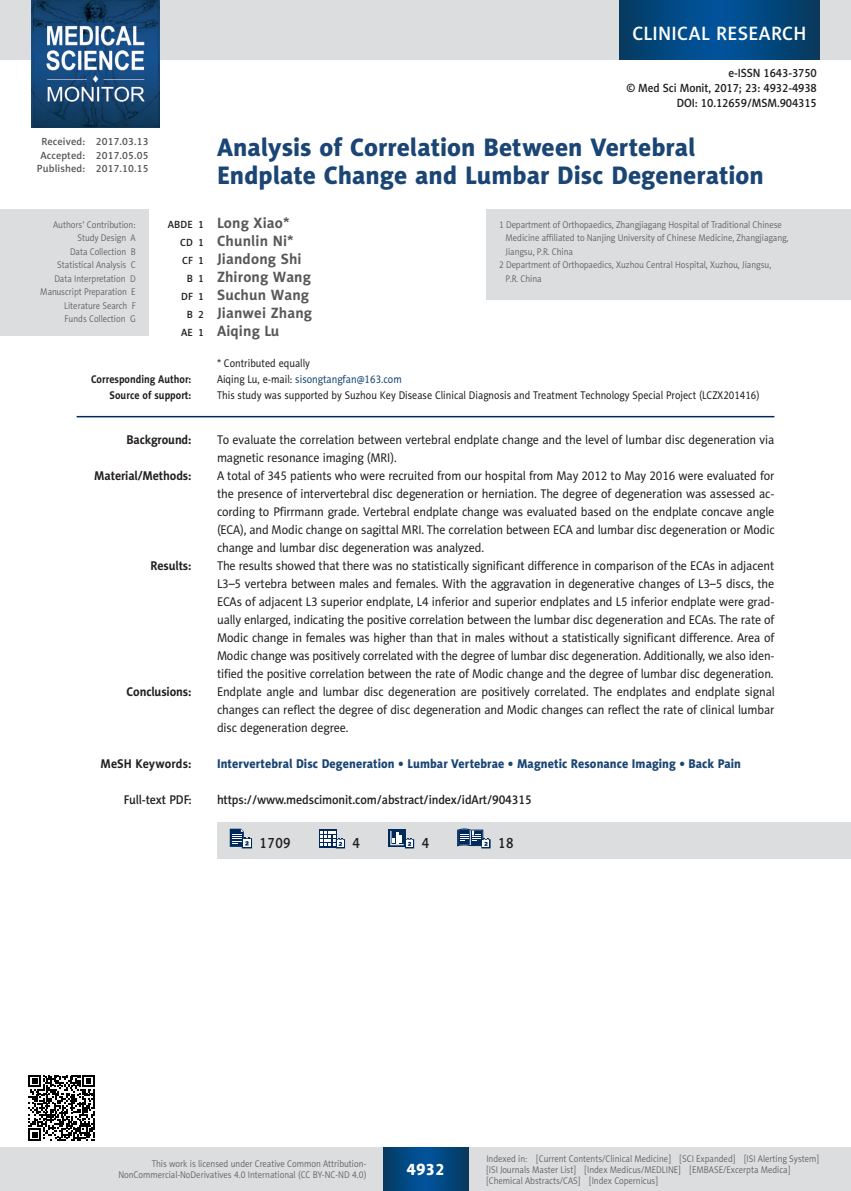
<style>
.page{position:relative;width:851px;height:1191px;background:#fff}
.page>*{position:absolute;margin:0;border:0;box-sizing:border-box;transform-origin:0 0}
.MSM_Tytul{font:25.5px/28.5px "Naomi Sans EFN Heavy";color:#1a4574}
.t1{font:19.5px "Naomi Sans EFN Medium";letter-spacing:.015em;color:#fff}
.t2{font:16.5px "Naomi Sans EFN Heavy";color:#fff}
.MSM_Autorzy{font:700 15px "Naomi Sans EFN";letter-spacing:.01em;color:#57585a}
.MSM_dane{font:15px "Naomi Sans EFN Medium";letter-spacing:.03em;color:#231f20;scale:.9 1}
.MSM_Summary_body{font:12.75px/18px "Naomi Sans EFN";letter-spacing:-.01em;color:#231f20;text-align:justify;scale:.95 1}
.MSM_keywords{font:12.75px "Naomi Sans EFN Heavy";letter-spacing:.005em;color:#1a4574;scale:.95 1}
.MSM_full_text_pdf{font:12.75px "Naomi Sans EFN Medium";letter-spacing:-.01em;color:#231f20;scale:.95 1}
.MSM_Summary_body-2{font:700 12.75px "Naomi Sans EFN";letter-spacing:-.01em;color:#231f20;scale:.95 1}
.MSM_keywords-2{font:700 12.75px "Naomi Sans EFN";letter-spacing:.005em;color:#231f20;scale:.95 1}
.MSM_full_text_pdf-2{font:12px "Naomi Sans EFN Medium";letter-spacing:-.01em;color:#231f20;scale:.95 1}
.MSM_Support{font:11.25px "Naomi Sans EFN";color:#231f20;scale:.9 1}
.MSM_Adres{font:11.25px "Naomi Sans EFN";color:#1a4574;scale:.9 1}
.MSM_Adres-2{font:700 11.25px "Naomi Sans EFN";color:#231f20;scale:.9 1}
.MSM_Adres-3{font:11.25px "Naomi Sans EFN";color:#231f20;scale:.9 1}
.MSM_Support-2{font:700 11.25px "Naomi Sans EFN";color:#231f20;scale:.9 1}
.t3{font:10.5px "Naomi Sans EFN Medium";letter-spacing:.01em;color:#57585a}
.MSM_Afiliacja{font:9.75px/13.5px "Naomi Sans EFN Light";color:#57585a;scale:.9 1}
.MSM_pagina_sygnatura{font:9.75px/11.2px "Naomi Sans EFN Light";color:#57585a;text-align:right;scale:.9 1}
.s1{font-family:"Naomi Sans EFN Medium";font-weight:400;font-size:10.5px;color:#231f20}
.s2{color:#231f20}
</style>
<div class="page">
<div style="left:217px;top:822px;width:633px;height:36px;background:#dcdddf"></div>
<svg style="left:230px;top:828px;width:22px;height:20px"></svg>
<div style="left:319px;top:829px;width:17px;height:18px;background:#00295c"></div>
<svg style="left:320px;top:830px;width:25px;height:18px"></svg>
<div style="left:388px;top:829px;width:18px;height:18px;background:#00295c"></div>
<svg style="left:390px;top:831px;width:24px;height:17px"></svg>
<svg style="left:457px;top:828px;width:33px;height:20px"></svg>
<hr style="left:77px;top:416px;width:697px;height:1px;background:#00295c">
<div style="left:0;top:210px;width:148px;height:126px;background:#dcdddf"></div>
<div style="left:486px;top:210px;width:364px;height:90px;background:#dcdddf"></div>
<svg style="left:28px;top:1075px;width:67px;height:66px"></svg>
<hr style="left:850px;top:0;width:1px;height:60px;background:#dcdddf">
<div style="left:0;top:1148px;width:850px;height:43px;background:#dcdddf"></div>
<svg style="left:383px;top:1147px;width:85px;height:43px;background:#02477e"></svg>
<div style="left:0;top:0;width:850px;height:60px;background:#dcdddf"></div>
<svg style="left:619px;top:0;width:200px;height:60px;background:#02477e"></svg>
<img style="left:32px;top:0;width:127px;height:128px">
<h2 class="t1" style="left:632px;top:22px;width:175px">CLINICAL RESEARCH</h2>
<p class="MSM_full_text_pdf-2" style="left:728px;top:66px;width:95px">e-ISSN 1643-3750</p>
<p class="MSM_full_text_pdf-2" style="left:626px;top:81px;width:202px">© Med Sci Monit, 2017; 23: 4932-4938</p>
<p class="MSM_full_text_pdf-2" style="left:676px;top:96px;width:149px">DOI: 10.12659/MSM.904315</p>
<p class="MSM_Tytul" style="left:217px;top:132px;width:548px">Analysis of Correlation Between Vertebral<br>Endplate Change and Lumbar Disc Degeneration</p>
<p class="MSM_Autorzy" style="left:168px;top:214px;width:123px"><span class="s1">ABDE 1</span> Long Xiao*</p>
<p class="MSM_Autorzy" style="left:180px;top:232px;width:115px"><span class="s1">CD 1</span> Chunlin Ni*</p>
<p class="MSM_Autorzy" style="left:182px;top:250px;width:121px"><span class="s1">CF 1</span> Jiandong Shi</p>
<p class="MSM_Autorzy" style="left:187px;top:268px;width:126px"><span class="s1">B 1</span> Zhirong Wang</p>
<p class="MSM_Autorzy" style="left:181px;top:286px;width:129px"><span class="s1">DF 1</span> Suchun Wang</p>
<p class="MSM_Autorzy" style="left:187px;top:304px;width:127px"><span class="s1">B 2</span> Jianwei Zhang</p>
<p class="MSM_Autorzy" style="left:181px;top:322px;width:100px"><span class="s1">AE 1</span> Aiqing Lu</p>
<p class="MSM_Adres-3" style="left:217px;top:357px;width:105px">* Contributed equally</p>
<p class="MSM_Adres-2" style="left:91px;top:373px;width:113px">Corresponding Author:</p>
<p class="MSM_Adres" style="left:217px;top:373px;width:207px"><span class="s2">Aiqing Lu, e-mail:</span> sisongtangfan@163.com</p>
<p class="MSM_Support-2" style="left:110px;top:388px;width:92px">Source of support:</p>
<p class="MSM_Support" style="left:217px;top:388px;width:604px">This study was supported by Suzhou Key Disease Clinical Diagnosis and Treatment Technology Special Project (LCZX201416)</p>
<p class="MSM_Summary_body-2" style="left:126px;top:432px;width:70px">Background:</p>
<p class="MSM_Summary_body" style="left:217px;top:431px;width:588px">To evaluate the correlation between vertebral endplate change and the level of lumbar disc degeneration via magnetic resonance imaging (MRI).</p>
<p class="MSM_Summary_body-2" style="left:94px;top:468px;width:104px">Material/Methods:</p>
<p class="MSM_Summary_body" style="left:217px;top:467px;width:588px">A total of 345 patients who were recruited from our hospital from May 2012 to May 2016 were evaluated for the presence of intervertebral disc degeneration or herniation. The degree of degeneration was assessed ac&shy;cording to Pfirrmann grade. Vertebral endplate change was evaluated based on the endplate concave angle (ECA), and Modic change on sagittal MRI. The correlation between ECA and lumbar disc degeneration or Modic change and lumbar disc degeneration was analyzed.</p>
<p class="MSM_Summary_body-2" style="left:150px;top:558px;width:45px">Results:</p>
<p class="MSM_Summary_body" style="left:217px;top:557px;width:588px">The results showed that there was no statistically significant difference in comparison of the ECAs in adjacent L3–5 vertebra between males and females. With the aggravation in degenerative changes of L3–5 discs, the ECAs of adjacent L3 superior endplate, L4 inferior and superior endplates and L5 inferior endplate were grad&shy;ually enlarged, indicating the positive correlation between the lumbar disc degeneration and ECAs. The rate of Modic change in females was higher than that in males without a statistically significant difference. Area of Modic change was positively correlated with the degree of lumbar disc degeneration. Additionally, we also iden&shy;tified the positive correlation between the rate of Modic change and the degree of lumbar disc degeneration.</p>
<p class="MSM_Summary_body-2" style="left:127px;top:684px;width:70px">Conclusions:</p>
<p class="MSM_Summary_body" style="left:217px;top:683px;width:588px">Endplate angle and lumbar disc degeneration are positively correlated. The endplates and endplate signal changes can reflect the degree of disc degeneration and Modic changes can reflect the rate of clinical lumbar disc degeneration degree.</p>
<p class="MSM_keywords-2" style="left:100px;top:756px;width:97px">MeSH Keywords:</p>
<p class="MSM_keywords" style="left:217px;top:756px;width:553px">Intervertebral Disc Degeneration • Lumbar Vertebrae • Magnetic Resonance Imaging • Back Pain</p>
<p class="MSM_full_text_pdf" style="left:124px;top:792px;width:73px">Full-text PDF:</p>
<p class="MSM_full_text_pdf" style="left:217px;top:792px;width:333px">https://www.medscimonit.com/abstract/index/idArt/904315</p>
<p class="t3" style="left:41px;top:136px;width:109px">Received: 2017.03.13</p>
<p class="t3" style="left:40px;top:149px;width:110px">Accepted: 2017.05.05</p>
<p class="t3" style="left:37px;top:163px;width:113px">Published: 2017.10.15</p>
<p class="MSM_Afiliacja" style="left:53px;top:218px;width:93px">Authors’ Contribution:</p>
<p class="MSM_Afiliacja" style="left:77px;top:231px;width:66px">Study Design A</p>
<p class="MSM_Afiliacja" style="left:70px;top:245px;width:74px">Data Collection B</p>
<p class="MSM_Afiliacja" style="left:57px;top:258px;width:89px">Statistical Analysis C</p>
<p class="MSM_Afiliacja" style="left:54px;top:272px;width:92px">Data Interpretation D</p>
<p class="MSM_Afiliacja" style="left:40px;top:285px;width:107px">Manuscript Preparation E</p>
<p class="MSM_Afiliacja" style="left:64px;top:299px;width:81px">Literature Search F</p>
<p class="MSM_Afiliacja" style="left:65px;top:312px;width:80px">Funds Collection G</p>
<p class="MSM_Afiliacja" style="left:505px;top:218px;width:316px;text-indent:-6px">1 Department of Orthopaedics, Zhangjiagang Hospital of Traditional Chinese<br>Medicine affiliated to Nanjing University of Chinese Medicine, Zhangjiagang,<br>Jiangsu, P.R. China</p>
<p class="MSM_Afiliacja" style="left:505px;top:258px;width:297px;text-indent:-6px">2 Department of Orthopaedics, Xuzhou Central Hospital, Xuzhou, Jiangsu,<br>P.R. China</p>
<p class="MSM_dane" style="left:259px;top:834px;width:36px">1709</p>
<p class="MSM_dane" style="left:352px;top:834px;width:10px">4</p>
<p class="MSM_dane" style="left:421px;top:834px;width:10px">4</p>
<p class="MSM_dane" style="left:498px;top:834px;width:19px">18</p>
<p class="MSM_pagina_sygnatura" style="left:118px;top:1158px;width:277px">This work is licensed under Creative Common Attribution-<br>NonCommercial-NoDerivatives 4.0 International (CC BY-NC-ND 4.0)</p>
<p class="t2" style="left:406px;top:1159px;width:40px">4932</p>
<p class="MSM_Afiliacja" style="left:486px;top:1152px;width:371px;line-height:11.2px">Indexed in: [Current Contents/Clinical Medicine] [SCI Expanded] [ISI Alerting System] [ISI Journals Master List] [Index Medicus/MEDLINE] [EMBASE/Excerpta Medica] [Chemical Abstracts/CAS] [Index Copernicus]</p>
</div>
